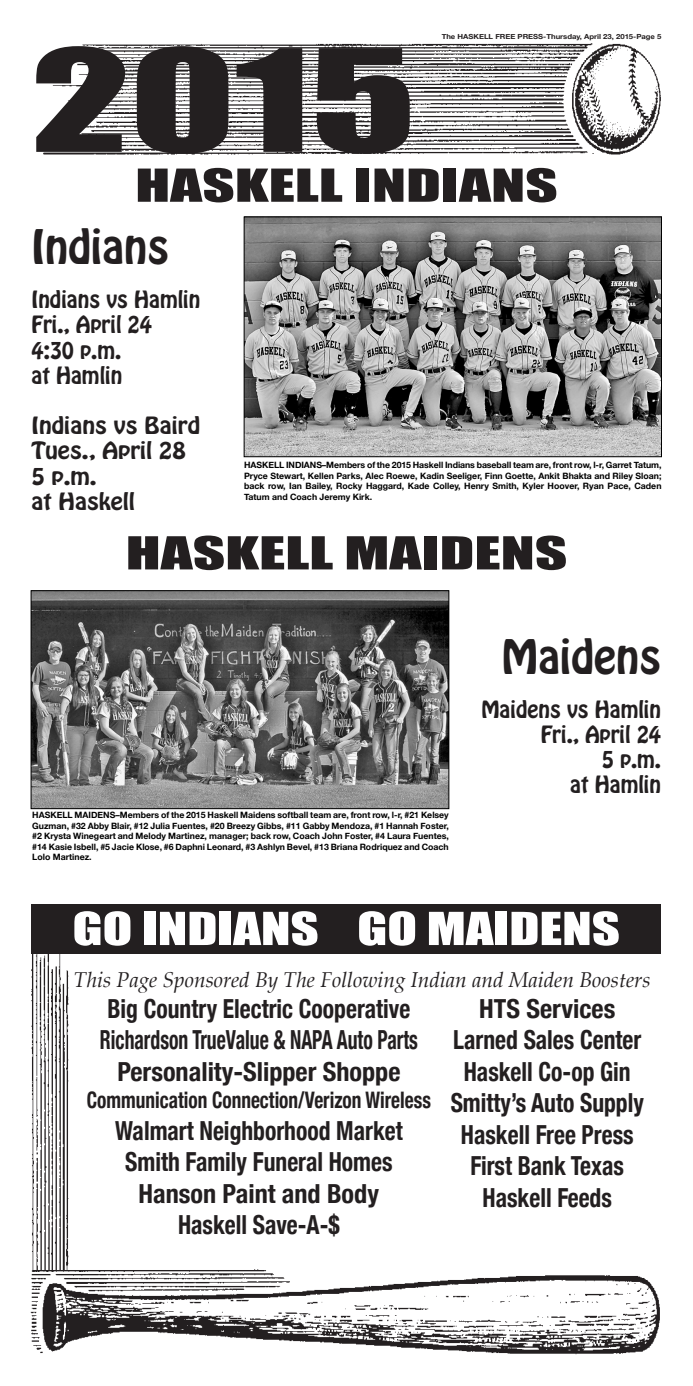
<style>
.page{position:relative;width:693px;height:1386px;background:#fff}
.page>*{position:absolute;margin:0;border:0;box-sizing:border-box;transform-origin:0 0}
.t1{font:131.25px "Impact";color:#231f20;scale:1.5 1}
.t2{font:42px "Impact";color:#231f20;scale:1.5 1}
.t3{font:42px "Impact";color:#fff;scale:1.3 1}
.t4{font:42px "Hobo Std";color:#231f20}
.t5{font:700 condensed 26.25px/31.5px "Helvetica Neue";color:#231f20;text-align:center;scale:.9 1}
.t6{font:700 condensed 26.25px/31.5px "Helvetica Neue";color:#231f20;text-align:center}
.t7{font:700 condensed 22.75px "Helvetica Neue";color:#231f20;scale:.85 1}
.t8{font:21px/25.2px "Hobo Std";color:#231f20}
.t9{font:italic 21px "Palatino";color:#231f20}
.t10{font:21px/25.2px "Hobo Std";color:#231f20;scale:1.1 1}
.t11{font:700 8.75px/10.5px "Helvetica Neue";color:#000;text-align:justify}
.t12{font:700 7px "Helvetica Neue";color:#231f20;scale:1.1 1}
</style>
<div class="page">
<img style="left:43px;top:43px;width:618px;height:112px">
<img style="left:30px;top:1269px;width:630px;height:86px">
<img style="left:31px;top:953px;width:37px;height:316px">
<div style="left:32px;top:904px;width:629px;height:49px;background:#231f20"></div>
<img style="left:33px;top:592px;width:414px;height:215px">
<div style="left:31px;top:590px;width:418px;height:219px;border:1px solid #000"></div>
<img style="left:246px;top:219px;width:414px;height:236px">
<div style="left:244px;top:217px;width:418px;height:240px;border:1px solid #000"></div>
<p class="t1" style="left:31px;top:-1px;width:258px">2015</p>
<p class="t12" style="left:442px;top:31px;width:201px">The HASKELL FREE PRESS‑Thursday, April 23, 2015‑Page 5</p>
<p class="t2" style="left:135px;top:153px;width:283px">HASKELL INDIANS</p>
<p class="t4" style="left:32px;top:218px;width:139px">Indians</p>
<p class="t8" style="left:32px;top:287px;width:170px">Indians vs Hamlin<br>Fri., April 24<br>4:30 p.m.<br>at Hamlin</p>
<p class="t10" style="left:32px;top:413px;width:155px">Indians vs Baird<br>Tues., April 28<br>5 p.m.<br>at Haskell</p>
<p class="t11" style="left:244px;top:460px;width:419px">HASKELL INDIANS–Members of the 2015 Haskell Indians baseball team are, front row, l-r, Garret Tatum, Pryce Stewart, Kellen Parks, Alec Roewe, Kadin Seeliger, Finn Goette, Ankit Bhakta and Riley Sloan; back row, Ian Bailey, Rocky Haggard, Kade Colley, Henry Smith, Kyler Hoover, Ryan Pace, Caden Tatum and Coach Jeremy Kirk.</p>
<p class="t2" style="left:126px;top:520px;width:296px">HASKELL MAIDENS</p>
<p class="t11" style="left:32px;top:810px;width:418px">HASKELL MAIDENS–Members of the 2015 Haskell Maidens softball team are, front row, l-r, #21 Kelsey Guzman, #32 Abby Blair, #12 Julia Fuentes, #20 Breezy Gibbs, #11 Gabby Mendoza, #1 Hannah Foster, #2 Krysta Winegeart and Melody Martinez, manager; back row, Coach John Foster, #4 Laura Fuentes, #14 Kasie Isbell, #5 Jacie Klose, #6 Daphni Leonard, #3 Ashlyn Bevel, #13 Briana Rodriquez and Coach Lolo Martinez.</p>
<p class="t4" style="left:502px;top:628px;width:161px">Maidens</p>
<p class="t8" style="left:481px;top:697px;width:181px;text-align:right">Maidens vs Hamlin<br>Fri., April 24<br>5 p.m.<br>at Hamlin</p>
<p class="t3" style="left:72px;top:896px;width:423px">GO INDIANS GO MAIDENS</p>
<p class="t9" style="left:74px;top:962px;width:578px">This Page Sponsored By The Following Indian and Maiden Boosters</p>
<p class="t5" style="left:100px;top:991px;width:355px">Big Country Electric Cooperative<br>Richardson TrueValue &amp; NAPA Auto Parts<br>Personality-Slipper Shoppe</p>
<p class="t7" style="left:87px;top:1081px;width:406px">Communication Connection/Verizon Wireless</p>
<p class="t5" style="left:115px;top:1113px;width:321px">Walmart Neighborhood Market<br>Smith Family Funeral Homes<br>Hanson Paint and Body<br>Haskell Save-A-$</p>
<p class="t6" style="left:451px;top:991px;width:195px">HTS Services<br>Larned Sales Center<br>Haskell Co-op Gin<br>Smitty’s Auto Supply<br>Haskell Free Press<br>First Bank Texas<br>Haskell Feeds</p>
</div>
